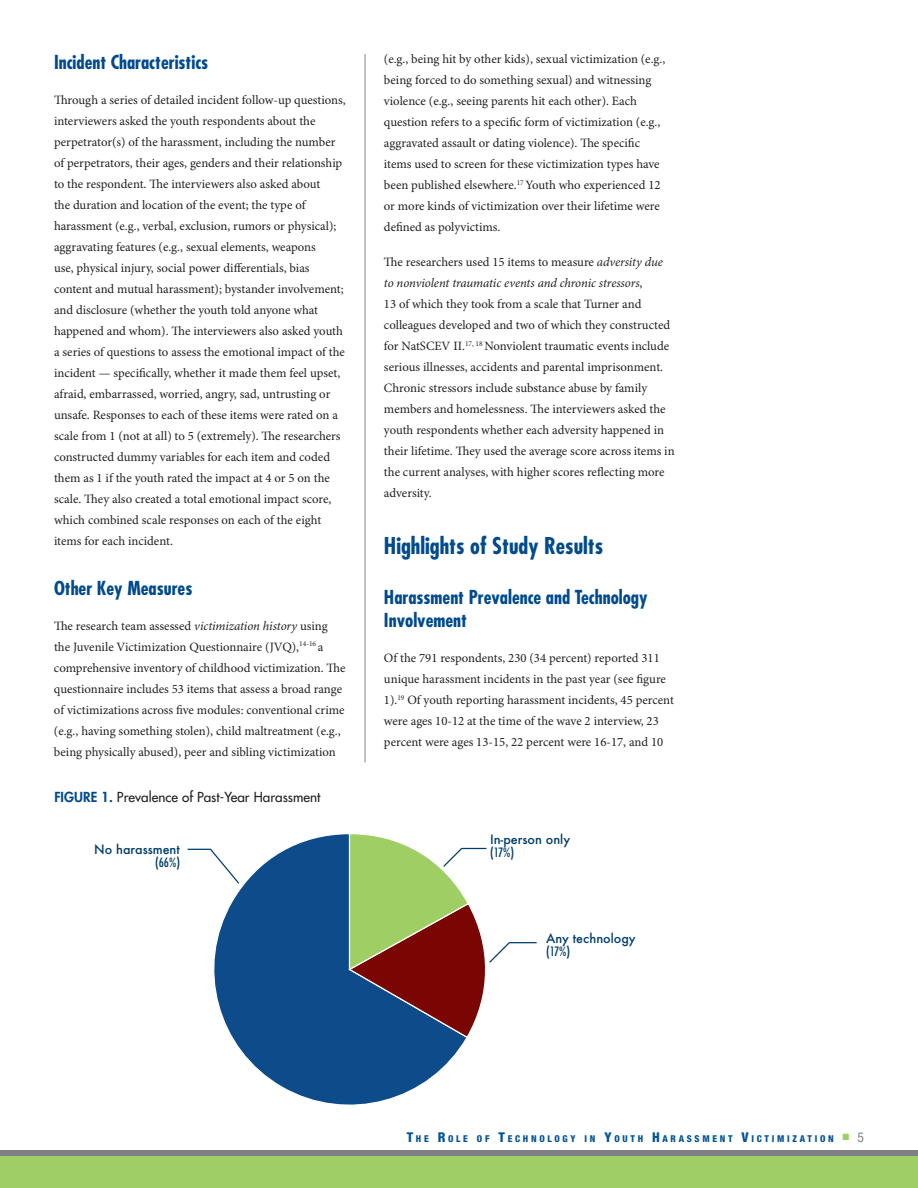
<style>
.page{position:relative;width:918px;height:1188px;background:#fff}
.page>*{position:absolute;margin:0;border:0;box-sizing:border-box;transform-origin:0 0}
.L1_head{font:700 condensed 22.5px "Futura Std";color:#004a8d}
.L2_head{font:700 condensed 18.75px/23.2px "Futura Std";color:#004a8d}
.figure_title{font:500 13.5px "Futura Std";letter-spacing:.005em;color:#231f20}
.body_text{font:12.75px/21px "Minion Pro";color:#231f20}
.t1{font:500 12.6px/13.8px "Futura";color:#003d6a}
.t2{font:800 condensed 9.45px "Helvetica Neue LT Std";letter-spacing:.285em;color:#005294}
.s1{font-style:italic}
.s2{font-weight:800;color:#004a8d}
.s3{font-stretch:condensed}
.s4{font-size:13.5px}
.s5{font-weight:400;font-size:13.5px;color:#7e8083}
</style>
<div class="page">
<div style="left:0;top:1155px;width:918px;height:33px;background:#9fce66"></div>
<div style="left:0;top:1150px;width:918px;height:6px;background:#7e8083"></div>
<hr style="left:364px;top:54px;width:2px;height:708px;background:#aeafb3">
<svg style="left:214px;top:834px;width:252px;height:271px"></svg>
<svg style="left:187px;top:848px;width:53px;height:37px"></svg>
<svg style="left:348px;top:834px;width:189px;height:205px"></svg>
<p class="L2_head" style="left:54px;top:51px;width:156px">Incident Characteristics</p>
<p class="body_text" style="left:54px;top:90px;width:293px">Through a series of detailed incident follow-up questions, interviewers asked the youth respondents about the perpetrator(s) of the harassment, including the number of perpetrators, their ages, genders and their relationship to the respondent. The interviewers also asked about<br>the duration and location of the event; the type of harassment (e.g., verbal, exclusion, rumors or physical); aggravating features (e.g., sexual elements, weapons<br>use, physical injury, social power differentials, bias content and mutual harassment); bystander involvement; and disclosure (whether the youth told anyone what happened and whom). The interviewers also asked youth a series of questions to assess the emotional impact of the incident — specifically, whether it made them feel upset, afraid, embarrassed, worried, angry, sad, untrusting or unsafe. Responses to each of these items were rated on a scale from 1 (not at all) to 5 (extremely). The researchers constructed dummy variables for each item and coded them as 1 if the youth rated the impact at 4 or 5 on the scale. They also created a total emotional impact score, which combined scale responses on each of the eight items for each incident.</p>
<p class="L2_head" style="left:54px;top:577px;width:140px">Other Key Measures</p>
<p class="body_text" style="left:54px;top:616px;width:293px">The research team assessed <span class="s1">victimization history</span> using the Juvenile Victimization Questionnaire (JVQ),<sup>14-16</sup> a comprehensive inventory of childhood victimization. The questionnaire includes 53 items that assess a broad range of victimizations across five modules: conventional crime (e.g., having something stolen), child maltreatment (e.g., being physically abused), peer and sibling victimization</p>
<p class="figure_title" style="left:54px;top:788px;width:268px"><span class="s2">FIGURE 1.</span> Prevalence of Past-Year Harassment</p>
<p class="body_text" style="left:384px;top:49px;width:283px">(e.g., being hit by other kids), sexual victimization (e.g., being forced to do something sexual) and witnessing violence (e.g., seeing parents hit each other). Each question refers to a specific form of victimization (e.g., aggravated assault or dating violence). The specific items used to screen for these victimization types have been published elsewhere.<sup>17</sup> Youth who experienced 12 or more kinds of victimization over their lifetime were defined as polyvictims.</p>
<p class="body_text" style="left:384px;top:252px;width:292px">The researchers used 15 items to measure <span class="s1">adversity due to nonviolent traumatic events and chronic stressors</span>,<br>13 of which they took from a scale that Turner and colleagues developed and two of which they constructed for NatSCEV II.<sup>17,</sup> <sup>18</sup> Nonviolent traumatic events include serious illnesses, accidents and parental imprisonment.<br>Chronic stressors include substance abuse by family members and homelessness. The interviewers asked the youth respondents whether each adversity happened in their lifetime. They used the average score across items in the current analyses, with higher scores reflecting more adversity.</p>
<p class="L1_head" style="left:384px;top:531px;width:221px">Highlights of Study Results</p>
<p class="L2_head" style="left:384px;top:586px;width:265px">Harassment Prevalence and Technology<br>Involvement</p>
<p class="body_text" style="left:384px;top:648px;width:291px">Of the 791 respondents, 230 (34 percent) reported 311 unique harassment incidents in the past year (see figure 1).<sup>19</sup> Of youth reporting harassment incidents, 45 percent were ages 10-12 at the time of the wave 2 interview, 23 percent were ages 13-15, 22 percent were 16-17, and 10</p>
<p class="t1" style="left:94px;top:842px;width:87px;text-align:right">No harassment <span class="s3">(66%)</span></p>
<p class="t1" style="left:490px;top:832px;width:82px">In-person only <span class="s3">(17%)</span></p>
<p class="t1" style="left:546px;top:931px;width:91px">Any technology <span class="s3">(17%)</span></p>
<p class="t2" style="left:407px;top:1133px;width:459px"><span class="s4">T</span>HE <span class="s4">R</span>OLE OF <span class="s4">T</span>ECHNOLOGY IN <span class="s4">Y</span>OUTH <span class="s4">H</span> ARASSMENT <span class="s4">V</span>ICTIMIZATION <sup>■</sup> <span class="s5">5</span></p>
</div>
